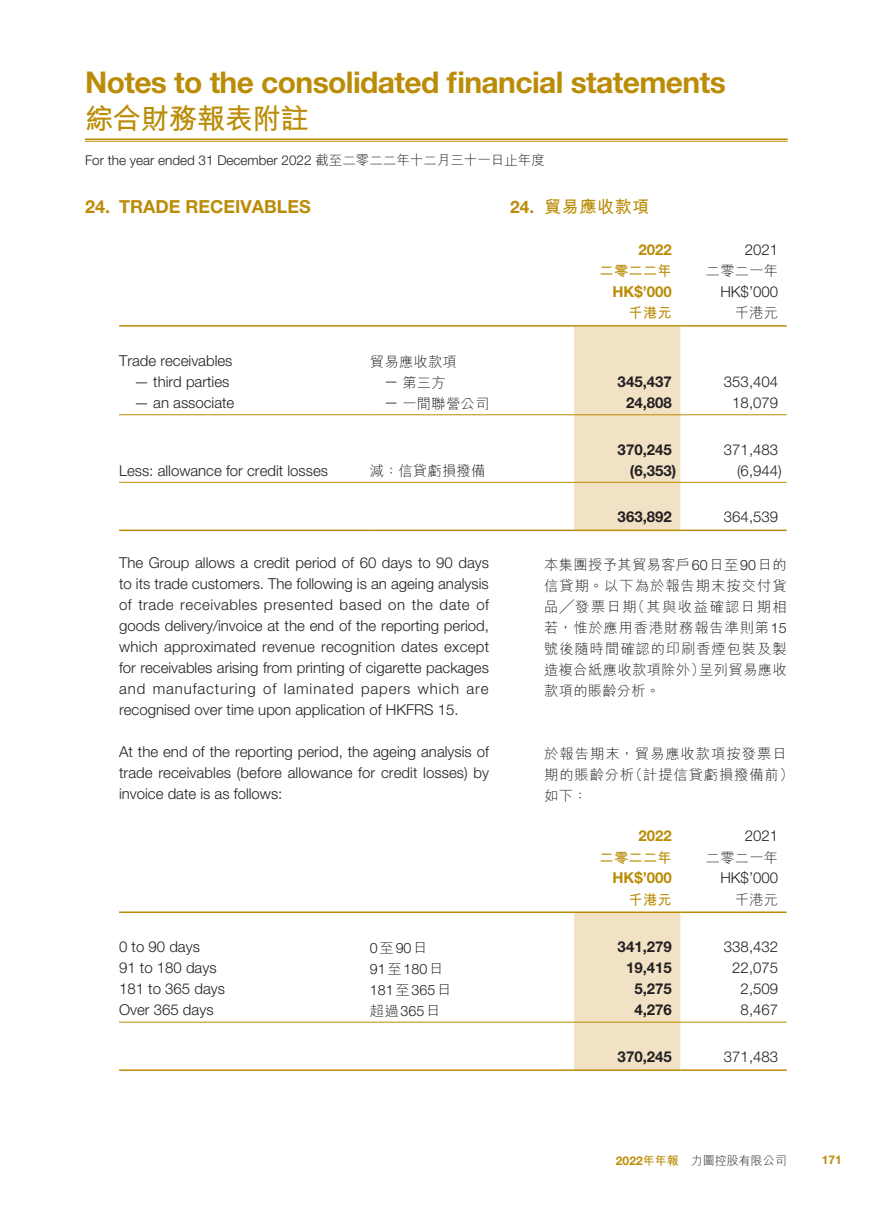
<style>
.page{position:relative;width:893px;height:1212px;background:#fff}
.page>*{position:absolute;margin:0;border:0;box-sizing:border-box;transform-origin:0 0}
.t1{font:700 30px "Helvetica Neue LT Std";letter-spacing:-.02em;color:#bb8c07}
.t2{font:700 28.5px "M Hei HK";letter-spacing:-.02em;color:#bb8c07}
._01_H1_E{font:700 18px "Helvetica Neue LT Std";color:#bb8c07}
._001_H1_C{font:700 17.25px "M Hei HK";letter-spacing:.02em;color:#bb8c07}
._00_txt_E{font:300 15px/21px "Helvetica Neue LT Std";color:#231f20;text-align:justify}
._50_Table_txt{font:300 15px "Helvetica Neue LT Std";color:#231f20}
._50_Table_txt-2{font:700 15px "Helvetica Neue LT Std";color:#231f20}
._50_Table_txt-3{font:700 15px "Helvetica Neue LT Std";color:#bb8c07}
._000_txt_C{font:300 14.25px/21px "M Hei HK";letter-spacing:.06em;color:#231f20;text-align:justify}
._000_txt_C-2{font:300 14.25px "Helvetica Neue LT Std";color:#231f20}
._50_Table_txt-4{font:700 14.25px "M Hei HK";letter-spacing:.02em;color:#bb8c07}
._50_Table_txt-5{font:300 14.25px "M Hei HK";letter-spacing:.02em;color:#231f20}
.t3{font:300 13.5px "Helvetica Neue LT Std";color:#231f20}
.t4{font:300 12px "M Hei HK";color:#231f20}
.t5{font:700 12px "Helvetica Neue LT Std";color:#bb8c07}
.s1{font-family:"M Hei HK"}
.s2{font-family:"Helvetica Neue LT Std"}
.s3{font-family:"Helvetica Neue LT Std";font-weight:700;color:#bb8c07}
.s4{font-weight:700;color:#bb8c07}
</style>
<div class="page">
<hr style="left:85px;top:138px;width:703px;height:2px;background:#bb8c07">
<hr style="left:85px;top:141px;width:703px;height:1px;background:#bb8c07">
<div style="left:574px;top:327px;width:106px;height:203px;background:#f1e2c6"></div>
<hr style="left:119px;top:325px;width:251px;height:2px;background:#bb8c07">
<hr style="left:370px;top:325px;width:204px;height:2px;background:#bb8c07">
<hr style="left:574px;top:325px;width:106px;height:2px;background:#bb8c07">
<hr style="left:680px;top:325px;width:107px;height:2px;background:#bb8c07">
<hr style="left:119px;top:414px;width:251px;height:1px;background:#bb8c07">
<hr style="left:370px;top:414px;width:204px;height:1px;background:#bb8c07">
<hr style="left:574px;top:414px;width:106px;height:1px;background:#bb8c07">
<hr style="left:680px;top:414px;width:107px;height:1px;background:#bb8c07">
<hr style="left:119px;top:482px;width:251px;height:1px;background:#bb8c07">
<hr style="left:370px;top:482px;width:204px;height:1px;background:#bb8c07">
<hr style="left:574px;top:482px;width:106px;height:1px;background:#bb8c07">
<hr style="left:680px;top:482px;width:107px;height:1px;background:#bb8c07">
<hr style="left:119px;top:530px;width:251px;height:1px;background:#bb8c07">
<hr style="left:370px;top:530px;width:204px;height:1px;background:#bb8c07">
<hr style="left:574px;top:530px;width:106px;height:1px;background:#bb8c07">
<hr style="left:680px;top:530px;width:107px;height:1px;background:#bb8c07">
<div style="left:574px;top:913px;width:106px;height:156px;background:#f1e2c6"></div>
<hr style="left:119px;top:911px;width:251px;height:2px;background:#bb8c07">
<hr style="left:370px;top:911px;width:204px;height:2px;background:#bb8c07">
<hr style="left:574px;top:911px;width:106px;height:2px;background:#bb8c07">
<hr style="left:680px;top:911px;width:107px;height:2px;background:#bb8c07">
<hr style="left:119px;top:1022px;width:251px;height:1px;background:#bb8c07">
<hr style="left:370px;top:1022px;width:204px;height:1px;background:#bb8c07">
<hr style="left:574px;top:1022px;width:106px;height:1px;background:#bb8c07">
<hr style="left:680px;top:1022px;width:107px;height:1px;background:#bb8c07">
<hr style="left:119px;top:1069px;width:251px;height:2px;background:#bb8c07">
<hr style="left:370px;top:1069px;width:204px;height:2px;background:#bb8c07">
<hr style="left:574px;top:1069px;width:106px;height:2px;background:#bb8c07">
<hr style="left:680px;top:1069px;width:107px;height:2px;background:#bb8c07">
<h1 class="t1" style="left:85px;top:64px;width:642px">Notes to the consolidated financial statements</h1>
<h2 class="t2" style="left:85px;top:98px;width:226px">綜合財務報表附註</h2>
<p class="t3" style="left:85px;top:152px;width:461px">For the year ended 31 December 2022 <span class="s1">截至二零二二年十二月三十一日止年度</span></p>
<p class="_01_H1_E" style="left:85px;top:195px;width:227px">24. TRADE RECEIVABLES</p>
<p class="_001_H1_C" style="left:510px;top:194px;width:141px"><span class="s2">24.</span> 貿易應收款項</p>
<p class="_50_Table_txt-3" style="left:638px;top:240px;width:35px">2022</p>
<p class="_50_Table_txt" style="left:745px;top:240px;width:35px">2021</p>
<p class="_50_Table_txt-4" style="left:599px;top:261px;width:74px">二零二二年</p>
<p class="_50_Table_txt-5" style="left:706px;top:264px;width:74px">二零二一年</p>
<p class="_50_Table_txt-3" style="left:612px;top:282px;width:61px">HK$’000</p>
<p class="_50_Table_txt" style="left:720px;top:282px;width:59px">HK$’000</p>
<p class="_50_Table_txt-4" style="left:628px;top:303px;width:45px">千港元</p>
<p class="_50_Table_txt-5" style="left:735px;top:306px;width:45px">千港元</p>
<p class="_50_Table_txt" style="left:119px;top:352px;width:115px">Trade receivables</p>
<p class="_000_txt_C" style="left:370px;top:351px;width:88px">貿易應收款項</p>
<p class="_50_Table_txt" style="left:134px;top:373px;width:97px">— third parties</p>
<p class="_000_txt_C" style="left:384px;top:372px;width:63px"><span class="s2">—</span> 第三方</p>
<p class="_50_Table_txt-2" style="left:618px;top:372px;width:56px">345,437</p>
<p class="_50_Table_txt" style="left:724px;top:373px;width:56px">353,404</p>
<p class="_50_Table_txt" style="left:134px;top:394px;width:102px">— an associate</p>
<p class="_000_txt_C" style="left:384px;top:393px;width:107px"><span class="s2">—</span> 一間聯營公司</p>
<p class="_50_Table_txt-2" style="left:626px;top:393px;width:47px">24,808</p>
<p class="_50_Table_txt" style="left:732px;top:394px;width:47px">18,079</p>
<p class="_50_Table_txt-2" style="left:618px;top:440px;width:56px">370,245</p>
<p class="_50_Table_txt" style="left:724px;top:440px;width:56px">371,483</p>
<p class="_50_Table_txt" style="left:119px;top:461px;width:210px">Less: allowance for credit losses</p>
<p class="_000_txt_C" style="left:370px;top:460px;width:117px">減：信貸虧損撥備</p>
<p class="_50_Table_txt-2" style="left:630px;top:461px;width:48px">(6,353)</p>
<p class="_50_Table_txt" style="left:737px;top:461px;width:46px">(6,944)</p>
<p class="_50_Table_txt-2" style="left:618px;top:507px;width:56px">363,892</p>
<p class="_50_Table_txt" style="left:724px;top:508px;width:56px">364,539</p>
<p class="_00_txt_E" style="left:119px;top:552px;width:372px">The Group allows a credit period of 60 days to 90 days to its trade customers. The following is an ageing analysis of trade receivables presented based on the date of goods delivery/invoice at the end of the reporting period, which approximated revenue recognition dates except for receivables arising from printing of cigarette packages and manufacturing of laminated papers which are recognised over time upon application of HKFRS 15.</p>
<p class="_00_txt_E" style="left:119px;top:741px;width:372px">At the end of the reporting period, the ageing analysis of trade receivables (before allowance for credit losses) by invoice date is as follows:</p>
<p class="_50_Table_txt-3" style="left:638px;top:826px;width:35px">2022</p>
<p class="_50_Table_txt" style="left:745px;top:826px;width:35px">2021</p>
<p class="_50_Table_txt-4" style="left:599px;top:847px;width:74px">二零二二年</p>
<p class="_50_Table_txt-5" style="left:706px;top:850px;width:74px">二零二一年</p>
<p class="_50_Table_txt-3" style="left:612px;top:868px;width:61px">HK$’000</p>
<p class="_50_Table_txt" style="left:720px;top:868px;width:59px">HK$’000</p>
<p class="_50_Table_txt-4" style="left:628px;top:889px;width:45px">千港元</p>
<p class="_50_Table_txt-5" style="left:735px;top:892px;width:45px">千港元</p>
<p class="_50_Table_txt" style="left:119px;top:938px;width:82px">0 to 90 days</p>
<p class="_000_txt_C-2" style="left:370px;top:939px;width:59px">0<span class="s1">至</span>90<span class="s1">日</span></p>
<p class="_50_Table_txt-2" style="left:618px;top:938px;width:56px">341,279</p>
<p class="_50_Table_txt" style="left:724px;top:938px;width:56px">338,432</p>
<p class="_50_Table_txt" style="left:119px;top:959px;width:99px">91 to 180 days</p>
<p class="_000_txt_C-2" style="left:370px;top:960px;width:75px">91<span class="s1">至</span>180<span class="s1">日</span></p>
<p class="_50_Table_txt-2" style="left:626px;top:959px;width:47px">19,415</p>
<p class="_50_Table_txt" style="left:732px;top:959px;width:47px">22,075</p>
<p class="_50_Table_txt" style="left:119px;top:980px;width:107px">181 to 365 days</p>
<p class="_000_txt_C-2" style="left:370px;top:981px;width:83px">181<span class="s1">至</span>365<span class="s1">日</span></p>
<p class="_50_Table_txt-2" style="left:634px;top:980px;width:39px">5,275</p>
<p class="_50_Table_txt" style="left:741px;top:980px;width:39px">2,509</p>
<p class="_50_Table_txt" style="left:119px;top:1001px;width:96px">Over 365 days</p>
<p class="_000_txt_C" style="left:370px;top:1000px;width:72px">超過<span class="s2">365</span>日</p>
<p class="_50_Table_txt-2" style="left:634px;top:1001px;width:39px">4,276</p>
<p class="_50_Table_txt" style="left:741px;top:1001px;width:39px">8,467</p>
<p class="_50_Table_txt-2" style="left:618px;top:1047px;width:56px">370,245</p>
<p class="_50_Table_txt" style="left:724px;top:1047px;width:56px">371,483</p>
<p class="_000_txt_C" style="left:544px;top:554px;width:244px">本集團授予其貿易客戶<span class="s2">60</span>日至<span class="s2">90</span>日的信貸期。以下為於報告期末按交付貨品╱發票日期（其與收益確認日期相若，惟於應用香港財務報告準則第<span class="s2">15</span>號後隨時間確認的印刷香煙包裝及製造複合紙應收款項除外）呈列貿易應收款項的賬齡分析。</p>
<p class="_000_txt_C" style="left:544px;top:743px;width:251px;text-align:left">於報告期末，貿易應收款項按發票日期的賬齡分析（計提信貸虧損撥備前）如下：</p>
<p class="t4" style="left:616px;top:1154px;width:172px"><span class="s3">2022</span><span class="s4">年年報</span> 力圖控股有限公司</p>
<p class="t5" style="left:822px;top:1152px;width:22px">171</p>
</div>
